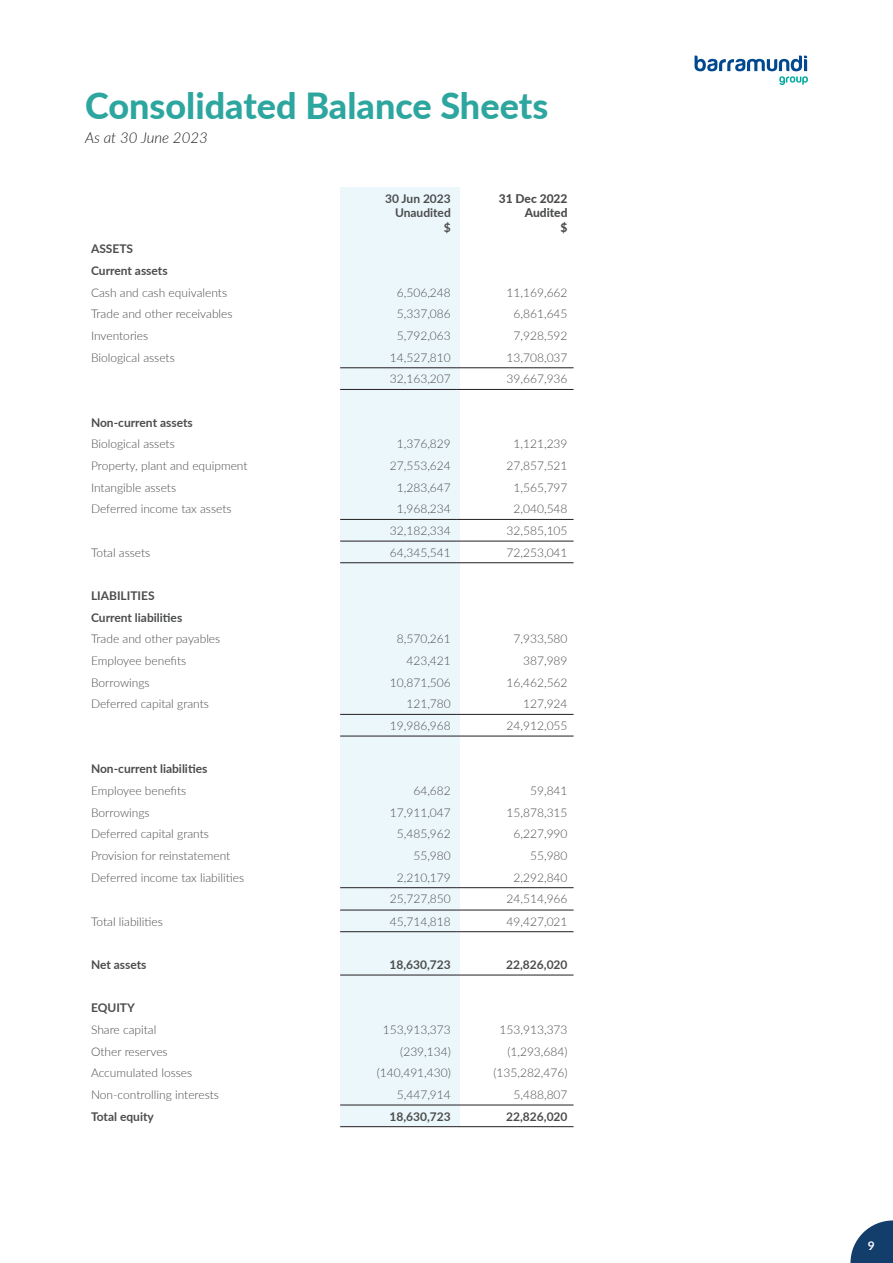
<style>
.page{position:relative;width:893px;height:1263px;background:#fff}
.page>*{position:absolute;margin:0;border:0;box-sizing:border-box;transform-origin:0 0}
.t1{font:800 36px "Lato";color:#2da69f}
.t2{font:italic 300 15px "Lato";color:#231f20}
.t3{font:300 12px "Lato";color:#4b4c4d}
.t4{font:700 12px "Lato";color:#4b4c4d}
.t5{font:800 12px "Lato";color:#4b4c4d}
.t6{font:700 12px "Lato";color:#fff}
</style>
<div class="page">
<svg style="left:694px;top:56px;width:114px;height:29px"></svg>
<svg style="left:850px;top:1220px;width:43px;height:43px"></svg>
<div style="left:340px;top:187px;width:119px;height:940px;background:#ecf7fb"></div>
<hr style="left:340px;top:367px;width:117px;height:1px;background:#231f20">
<hr style="left:457px;top:367px;width:117px;height:1px;background:#231f20">
<hr style="left:340px;top:389px;width:117px;height:1px;background:#231f20">
<hr style="left:457px;top:389px;width:117px;height:1px;background:#231f20">
<hr style="left:340px;top:519px;width:117px;height:1px;background:#231f20">
<hr style="left:457px;top:519px;width:117px;height:1px;background:#231f20">
<hr style="left:340px;top:541px;width:117px;height:1px;background:#231f20">
<hr style="left:457px;top:541px;width:117px;height:1px;background:#231f20">
<hr style="left:340px;top:562px;width:117px;height:1px;background:#231f20">
<hr style="left:457px;top:562px;width:117px;height:1px;background:#231f20">
<hr style="left:340px;top:714px;width:117px;height:1px;background:#231f20">
<hr style="left:457px;top:714px;width:117px;height:1px;background:#231f20">
<hr style="left:340px;top:736px;width:117px;height:1px;background:#231f20">
<hr style="left:457px;top:736px;width:117px;height:1px;background:#231f20">
<hr style="left:340px;top:887px;width:117px;height:1px;background:#231f20">
<hr style="left:457px;top:887px;width:117px;height:1px;background:#231f20">
<hr style="left:340px;top:910px;width:117px;height:1px;background:#231f20">
<hr style="left:457px;top:910px;width:117px;height:1px;background:#231f20">
<hr style="left:340px;top:975px;width:117px;height:1px;background:#231f20">
<hr style="left:457px;top:975px;width:117px;height:1px;background:#231f20">
<hr style="left:340px;top:1105px;width:117px;height:1px;background:#231f20">
<hr style="left:457px;top:1105px;width:117px;height:1px;background:#231f20">
<hr style="left:340px;top:1126px;width:117px;height:1px;background:#231f20">
<hr style="left:457px;top:1126px;width:117px;height:1px;background:#231f20">
<hr style="left:340px;top:931px;width:117px;height:1px;background:#231f20">
<hr style="left:457px;top:931px;width:117px;height:1px;background:#231f20">
<h1 class="t1" style="left:85px;top:79px;width:465px">Consolidated Balance Sheets</h1>
<p class="t2" style="left:85px;top:127px;width:124px">As at 30 June 2023</p>
<p class="t4" style="left:385px;top:190px;width:67px">30 Jun 2023</p>
<p class="t4" style="left:395px;top:204px;width:57px">Unaudited</p>
<p class="t4" style="left:444px;top:219px;width:8px">$</p>
<p class="t5" style="left:499px;top:190px;width:70px">31 Dec 2022</p>
<p class="t5" style="left:525px;top:204px;width:44px">Audited</p>
<p class="t5" style="left:561px;top:219px;width:8px">$</p>
<p class="t4" style="left:91px;top:240px;width:44px">ASSETS</p>
<p class="t4" style="left:91px;top:262px;width:78px">Current assets</p>
<p class="t3" style="left:91px;top:284px;width:138px">Cash and cash equivalents</p>
<p class="t3" style="left:397px;top:284px;width:55px">6,506,248</p>
<p class="t3" style="left:507px;top:284px;width:62px">11,169,662</p>
<p class="t3" style="left:91px;top:306px;width:143px">Trade and other receivables</p>
<p class="t3" style="left:397px;top:306px;width:55px">5,337,086</p>
<p class="t3" style="left:514px;top:306px;width:55px">6,861,645</p>
<p class="t3" style="left:91px;top:327px;width:59px">Inventories</p>
<p class="t3" style="left:397px;top:327px;width:55px">5,792,063</p>
<p class="t3" style="left:514px;top:327px;width:55px">7,928,592</p>
<p class="t3" style="left:91px;top:349px;width:85px">Biological assets</p>
<p class="t3" style="left:390px;top:349px;width:62px">14,527,810</p>
<p class="t3" style="left:507px;top:349px;width:62px">13,708,037</p>
<p class="t3" style="left:390px;top:371px;width:62px">32,163,207</p>
<p class="t3" style="left:507px;top:371px;width:62px">39,667,936</p>
<p class="t4" style="left:91px;top:414px;width:103px">Non-current assets</p>
<p class="t3" style="left:91px;top:436px;width:85px">Biological assets</p>
<p class="t3" style="left:397px;top:436px;width:55px">1,376,829</p>
<p class="t3" style="left:514px;top:436px;width:55px">1,121,239</p>
<p class="t3" style="left:91px;top:457px;width:158px">Property, plant and equipment</p>
<p class="t3" style="left:390px;top:457px;width:62px">27,553,624</p>
<p class="t3" style="left:507px;top:457px;width:62px">27,857,521</p>
<p class="t3" style="left:91px;top:479px;width:87px">Intangible assets</p>
<p class="t3" style="left:397px;top:479px;width:55px">1,283,647</p>
<p class="t3" style="left:514px;top:479px;width:55px">1,565,797</p>
<p class="t3" style="left:91px;top:501px;width:142px">Deferred income tax assets</p>
<p class="t3" style="left:397px;top:501px;width:55px">1,968,234</p>
<p class="t3" style="left:514px;top:501px;width:55px">2,040,548</p>
<p class="t3" style="left:390px;top:522px;width:62px">32,182,334</p>
<p class="t3" style="left:507px;top:522px;width:62px">32,585,105</p>
<p class="t3" style="left:91px;top:544px;width:61px">Total assets</p>
<p class="t3" style="left:390px;top:544px;width:62px">64,345,541</p>
<p class="t3" style="left:507px;top:544px;width:62px">72,253,041</p>
<p class="t4" style="left:91px;top:587px;width:65px">LIABILITIES</p>
<p class="t4" style="left:91px;top:608px;width:93px">Current liabilities</p>
<p class="t3" style="left:91px;top:631px;width:131px">Trade and other payables</p>
<p class="t3" style="left:397px;top:631px;width:55px">8,570,261</p>
<p class="t3" style="left:514px;top:631px;width:55px">7,933,580</p>
<p class="t3" style="left:91px;top:652px;width:97px">Employee benefits</p>
<p class="t3" style="left:406px;top:652px;width:46px">423,421</p>
<p class="t3" style="left:523px;top:652px;width:46px">387,989</p>
<p class="t3" style="left:91px;top:674px;width:60px">Borrowings</p>
<p class="t3" style="left:390px;top:674px;width:62px">10,871,506</p>
<p class="t3" style="left:507px;top:674px;width:62px">16,462,562</p>
<p class="t3" style="left:91px;top:696px;width:119px">Deferred capital grants</p>
<p class="t3" style="left:406px;top:696px;width:46px">121,780</p>
<p class="t3" style="left:523px;top:696px;width:46px">127,924</p>
<p class="t3" style="left:390px;top:717px;width:62px">19,986,968</p>
<p class="t3" style="left:507px;top:717px;width:62px">24,912,055</p>
<p class="t4" style="left:91px;top:760px;width:118px">Non-current liabilities</p>
<p class="t3" style="left:91px;top:782px;width:97px">Employee benefits</p>
<p class="t3" style="left:413px;top:782px;width:39px">64,682</p>
<p class="t3" style="left:530px;top:782px;width:39px">59,841</p>
<p class="t3" style="left:91px;top:804px;width:60px">Borrowings</p>
<p class="t3" style="left:390px;top:804px;width:62px">17,911,047</p>
<p class="t3" style="left:507px;top:804px;width:62px">15,878,315</p>
<p class="t3" style="left:91px;top:826px;width:119px">Deferred capital grants</p>
<p class="t3" style="left:397px;top:826px;width:55px">5,485,962</p>
<p class="t3" style="left:514px;top:826px;width:55px">6,227,990</p>
<p class="t3" style="left:91px;top:847px;width:141px">Provision for reinstatement</p>
<p class="t3" style="left:413px;top:847px;width:39px">55,980</p>
<p class="t3" style="left:530px;top:847px;width:39px">55,980</p>
<p class="t3" style="left:91px;top:869px;width:155px">Deferred income tax liabilities</p>
<p class="t3" style="left:397px;top:869px;width:55px">2,210,179</p>
<p class="t3" style="left:514px;top:869px;width:55px">2,292,840</p>
<p class="t3" style="left:390px;top:891px;width:62px">25,727,850</p>
<p class="t3" style="left:507px;top:891px;width:62px">24,514,966</p>
<p class="t3" style="left:91px;top:913px;width:73px">Total liabilities</p>
<p class="t3" style="left:390px;top:913px;width:62px">45,714,818</p>
<p class="t3" style="left:507px;top:913px;width:62px">49,427,021</p>
<p class="t4" style="left:91px;top:956px;width:57px">Net assets</p>
<p class="t4" style="left:390px;top:956px;width:63px">18,630,723</p>
<p class="t4" style="left:506px;top:956px;width:63px">22,826,020</p>
<p class="t4" style="left:91px;top:999px;width:45px">EQUITY</p>
<p class="t3" style="left:91px;top:1021px;width:67px">Share capital</p>
<p class="t3" style="left:383px;top:1021px;width:69px">153,913,373</p>
<p class="t3" style="left:500px;top:1021px;width:69px">153,913,373</p>
<p class="t3" style="left:91px;top:1043px;width:78px">Other reserves</p>
<p class="t3" style="left:400px;top:1043px;width:52px">(239,134)</p>
<p class="t3" style="left:507px;top:1043px;width:62px">(1,293,684)</p>
<p class="t3" style="left:91px;top:1065px;width:103px">Accumulated losses</p>
<p class="t3" style="left:377px;top:1065px;width:76px">(140,491,430)</p>
<p class="t3" style="left:493px;top:1065px;width:76px">(135,282,476)</p>
<p class="t3" style="left:91px;top:1086px;width:130px">Non-controlling interests</p>
<p class="t3" style="left:397px;top:1086px;width:55px">5,447,914</p>
<p class="t3" style="left:514px;top:1086px;width:55px">5,488,807</p>
<p class="t4" style="left:91px;top:1107px;width:64px">Total equity</p>
<p class="t4" style="left:390px;top:1107px;width:63px">18,630,723</p>
<p class="t4" style="left:506px;top:1107px;width:63px">22,826,020</p>
<p class="t6" style="left:868px;top:1236px;width:8px">9</p>
</div>
